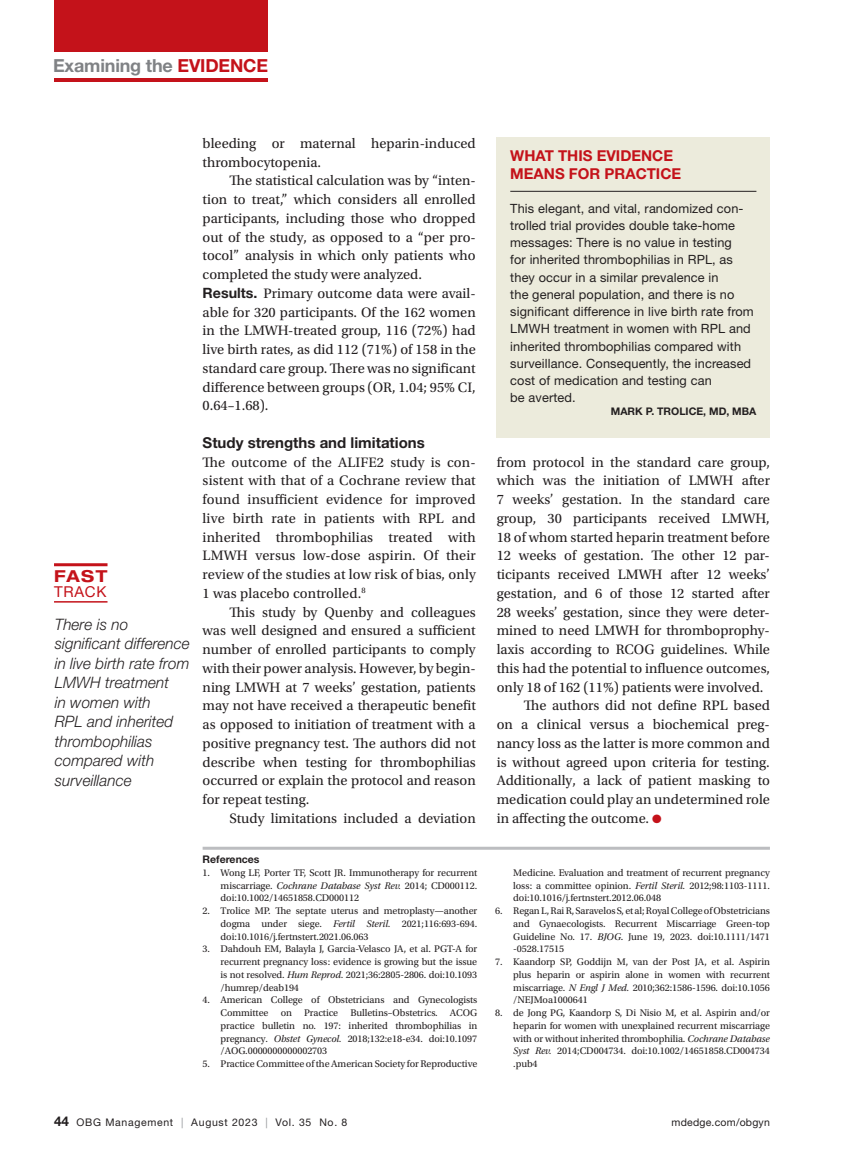
<style>
.page{position:relative;width:851px;height:1161px;background:#fff}
.page>*{position:absolute;margin:0;border:0;box-sizing:border-box;transform-origin:0 0}
.t1{font:700 18px "Helvetica Neue LT Std";letter-spacing:-.01em;color:#808285}
.t2{font:700 expanded 16.5px "Helvetica Neue LT Std";color:#c4121a}
.quote{font:italic 300 15.75px/19.5px "Helvetica Neue LT Std";letter-spacing:.005em;color:#231f20}
.head_evidence{font:700 15px/17.2px "Helvetica Neue LT Std";color:#c4121a}
.sub2{font:700 15px "Helvetica Neue LT Std";color:#231f20}
.t3{font:15px "Helvetica Neue LT Std";letter-spacing:.05em;color:#c4121a}
.body{font:14.4px/18.8px "Utopia Std";color:#231f20;text-align:justify}
.body_no_indent{font:14.4px/18.8px "Utopia Std";letter-spacing:.005em;color:#231f20;text-align:justify}
.body_evidence_no_indent{font:12.75px/17.2px "Helvetica Neue LT Std";letter-spacing:.01em;color:#231f20}
.t4{font:10.5px "Helvetica Neue LT Std";letter-spacing:.065em;color:#231f20}
.bbody_evidence_byline{font:700 10.5px "Helvetica Neue LT Std";color:#231f20}
.t5{font:10.5px "Helvetica Neue LT Std";letter-spacing:.02em;color:#231f20}
.sub3_references{font:700 10.5px "Helvetica Neue LT Std";color:#231f20}
.t6{font:10.2px/12.8px "Utopia Std";letter-spacing:-.01em;color:#231f20;text-align:justify}
.s1{color:#c4121a}
.s2{font-family:"Helvetica Neue LT Std";font-weight:700;font-size:14.25px}
.s3{font-style:italic}
.s4{font-weight:700;font-size:13.5px}
.s5{color:#939598}
</style>
<div class="page">
<div style="left:54px;top:0;width:213px;height:52px;background:#c4121a"></div>
<hr style="left:54px;top:79px;width:213px;height:3px;background:#c4121a">
<hr style="left:54px;top:601px;width:53px;height:2px;background:#c4121a">
<hr style="left:54px;top:563px;width:53px;height:3px;background:#c4121a">
<hr style="left:202px;top:847px;width:568px;height:3px;background:#bcbdc0">
<div style="left:496px;top:137px;width:274px;height:300px;background:#ecebdc"></div>
<hr style="left:510px;top:191px;width:246px;height:1px;background:#231f20">
<h1 class="t1" style="left:53px;top:55px;width:216px">Examining the <span class="s1">EVIDENCE</span></h1>
<h2 class="t2" style="left:54px;top:566px;width:55px">FAST</h2>
<h3 class="t3" style="left:54px;top:583px;width:54px">TRACK</h3>
<p class="quote" style="left:55px;top:614px;width:137px">There is no significant difference in live birth rate from<br>LMWH treatment<br>in women with<br>RPL and inherited thrombophilias compared with surveillance</p>
<p class="body" style="left:202px;top:134px;width:275px">bleeding or maternal heparin-induced thrombocytopenia.</p>
<p class="body" style="left:202px;top:171px;width:275px;text-indent:27px">The statistical calculation was by “inten&shy;tion to treat,” which considers all enrolled participants, including those who dropped out of the study, as opposed to a “per pro&shy;tocol” analysis in which only patients who completed the study were analyzed.</p>
<p class="body_no_indent" style="left:202px;top:284px;width:275px"><span class="s2">Results.</span> Primary outcome data were avail&shy;able for 320 participants. Of the 162 women in the LMWH-treated group, 116 (72%) had live birth rates, as did 112 (71%) of 158 in the standard care group. There was no significant difference between groups (OR, 1.04; 95% CI, 0.64–1.68).</p>
<p class="sub2" style="left:202px;top:433px;width:224px">Study strengths and limitations</p>
<p class="body_no_indent" style="left:202px;top:453px;width:275px">The outcome of the ALIFE2 study is con&shy;sistent with that of a Cochrane review that found insufficient evidence for improved live birth rate in patients with RPL and inherited thrombophilias treated with LMWH versus low-dose aspirin. Of their review of the studies at low risk of bias, only 1 was placebo controlled.<sup>8</sup></p>
<p class="body" style="left:202px;top:603px;width:275px;text-indent:27px">This study by Quenby and colleagues was well designed and ensured a sufficient number of enrolled participants to comply with their power analysis. However, by begin&shy;ning LMWH at 7 weeks’ gestation, patients may not have received a therapeutic benefit as opposed to initiation of treatment with a positive pregnancy test. The authors did not describe when testing for thrombophilias occurred or explain the protocol and reason for repeat testing.</p>
<p class="body" style="left:230px;top:809px;width:248px">Study limitations included a deviation</p>
<p class="sub3_references" style="left:202px;top:853px;width:58px">References</p>
<p class="t6" style="left:221px;top:867px;width:258px;text-indent:-18px">1. Wong LF, Porter TF, Scott JR. Immunotherapy for recurrent miscarriage. <span class="s3">Cochrane Database Syst Rev.</span> 2014; CD000112. doi:10.1002/14651858.CD000112</p>
<p class="t6" style="left:221px;top:905px;width:258px;text-indent:-18px">2. Trolice MP. The septate uterus and metroplasty—another dogma under siege. <span class="s3">Fertil Steril.</span> 2021;116:693-694. doi:10.1016/j.fertnstert.2021.06.063</p>
<p class="t6" style="left:221px;top:943px;width:258px;text-indent:-18px">3. Dahdouh EM, Balayla J, Garcia-Velasco JA, et al. PGT-A for recurrent pregnancy loss: evidence is growing but the issue is not resolved. <span class="s3">Hum Reprod.</span> 2021;36:2805-2806. doi:10.1093 /humrep/deab194</p>
<p class="t6" style="left:221px;top:994px;width:258px;text-indent:-18px">4. American College of Obstetricians and Gynecologists Committee on Practice Bulletins–Obstetrics. ACOG practice bulletin no. 197: inherited thrombophilias in pregnancy. <span class="s3">Obstet Gynecol.</span> 2018;132:e18-e34. doi:10.1097 /AOG.0000000000002703</p>
<p class="t6" style="left:202px;top:1058px;width:276px">5. Practice Committee of the American Society for Reproductive</p>
<p class="head_evidence" style="left:510px;top:147px;width:172px">WHAT THIS EVIDENCE<br>MEANS FOR PRACTICE</p>
<p class="body_evidence_no_indent" style="left:510px;top:199px;width:245px">This elegant, and vital, randomized con&shy;trolled trial provides double take-home messages: There is no value in testing<br>for inherited thrombophilias in RPL, as they occur in a similar prevalence in<br>the general population, and there is no significant difference in live birth rate from LMWH treatment in women with RPL and inherited thrombophilias compared with surveillance. Consequently, the increased cost of medication and testing can<br>be averted.</p>
<p class="bbody_evidence_byline" style="left:611px;top:405px;width:147px">MARK P. TROLICE, MD, MBA</p>
<p class="body" style="left:496px;top:453px;width:275px">from protocol in the standard care group, which was the initiation of LMWH after 7 weeks’ gestation. In the standard care group, 30 participants received LMWH, 18 of whom started heparin treatment before 12 weeks of gestation. The other 12 par&shy;ticipants received LMWH after 12 weeks’ gestation, and 6 of those 12 started after 28 weeks’ gestation, since they were deter&shy;mined to need LMWH for thromboprophy&shy;laxis according to RCOG guidelines. While this had the potential to influence outcomes, only 18 of 162 (11%) patients were involved.</p>
<p class="body" style="left:496px;top:696px;width:275px;text-indent:27px">The authors did not define RPL based on a clinical versus a biochemical preg&shy;nancy loss as the latter is more common and is without agreed upon criteria for testing.<br>Additionally, a lack of patient masking to medication could play an undetermined role in affecting the outcome. <span class="s1">●</span></p>
<p class="t6" style="left:513px;top:867px;width:258px">Medicine. Evaluation and treatment of recurrent pregnancy loss: a committee opinion. <span class="s3">Fertil Steril.</span> 2012;98:1103-1111. doi:10.1016/j.fertnstert.2012.06.048</p>
<p class="t6" style="left:513px;top:905px;width:258px;text-indent:-18px">6. Regan L, Rai R, Saravelos S, et al; Royal College of Obstetricians and Gynaecologists. Recurrent Miscarriage Green‐top Guideline No. 17. <span class="s3">BJOG</span>. June 19, 2023. doi:10.1111/1471 -0528.17515</p>
<p class="t6" style="left:513px;top:956px;width:258px;text-indent:-18px">7. Kaandorp SP, Goddijn M, van der Post JA, et al. Aspirin plus heparin or aspirin alone in women with recurrent miscarriage. <span class="s3">N Engl J Med.</span> 2010;362:1586-1596. doi:10.1056 /NEJMoa1000641</p>
<p class="t6" style="left:513px;top:1007px;width:258px;text-indent:-18px">8. de Jong PG, Kaandorp S, Di Nisio M, et al. Aspirin and/or heparin for women with unexplained recurrent miscarriage with or without inherited thrombophilia. <span class="s3">Cochrane Database Syst Rev.</span> 2014;CD004734. doi:10.1002/14651858.CD004734 .pub4</p>
<p class="t4" style="left:54px;top:1116px;width:295px"><span class="s4">44</span> OBG Management <span class="s5">|</span> August 2023 <span class="s5">|</span> Vol. 35 No. 8</p>
<p class="t5" style="left:671px;top:1116px;width:100px">mdedge.com/obgyn</p>
</div>
